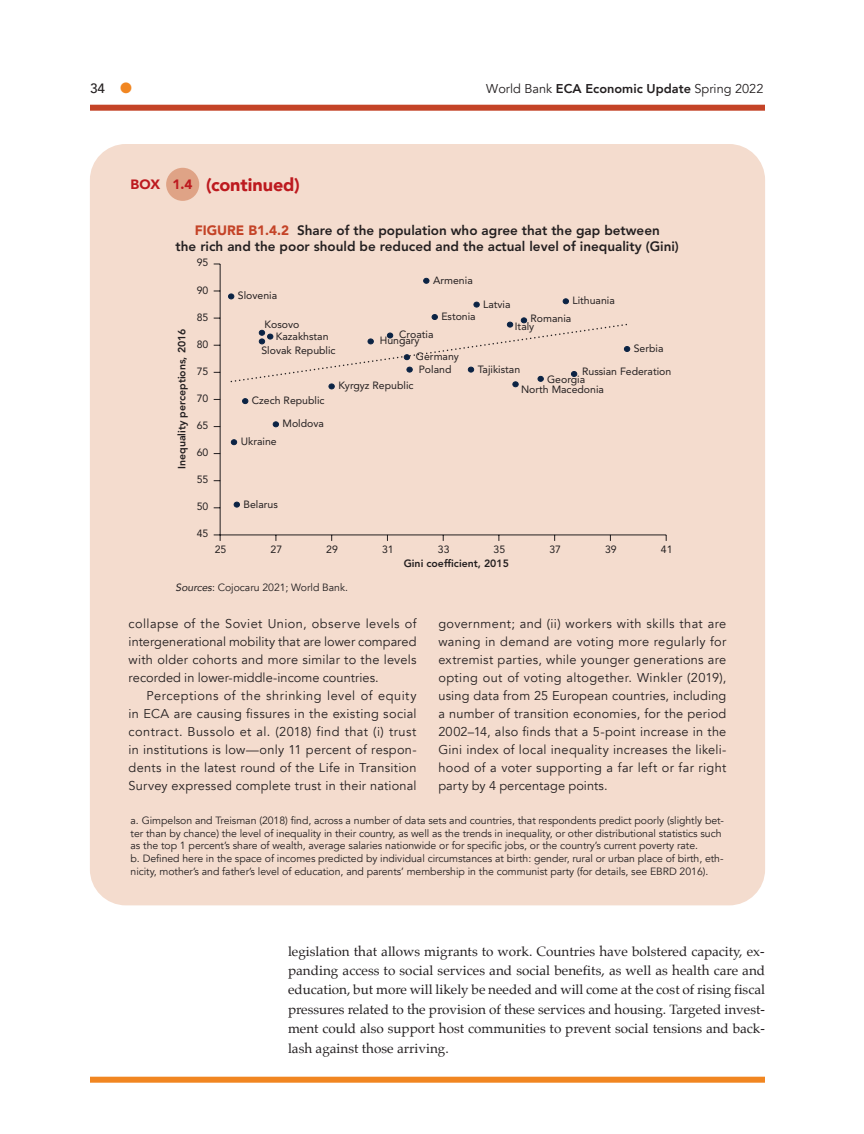
<style>
.page{position:relative;width:864px;height:1134px;background:#fff}
.page>*{position:absolute;margin:0;border:0;box-sizing:border-box;transform-origin:0 0}
.t1{font:900 18px "Avenir";letter-spacing:-.005em;color:#bd1a1f}
.t2{font:13.5px/19.5px "Palatino";color:#231f20;text-align:justify}
.t3{font:800 13.5px/16.2px "Avenir";color:#231f20;text-align:center}
.t4{font:500 13.5px "Avenir";color:#231f20}
.t5{font:12.75px/18px "Avenir";letter-spacing:.01em;color:#231f20;text-align:justify}
.t6{font:10.5px/12.8px "Avenir";letter-spacing:-.005em;color:#231f20}
.t7{font:10.5px "Avenir";color:#231f20}
.t8{font:800 10.5px "Avenir";color:#231f20}
.s1{color:#f18621}
.s2{font-weight:800}
.s3{font-size:13.5px}
.s4{font-weight:900;color:#c44327}
.s5{font-style:italic}
</style>
<div class="page">
<div style="left:90px;top:105px;width:675px;height:6px;background:#c44327"></div>
<div style="left:90px;top:1077px;width:675px;height:6px;background:#f18621"></div>
<div style="left:90px;top:144px;width:675px;height:761px;background:#f4dcce;border-radius:36px"></div>
<div style="left:166px;top:168px;width:33px;height:33px;background:#dfa386;border-radius:50%"></div>
<hr style="left:220px;top:264px;width:1px;height:271px;background:#231f20">
<hr style="left:220px;top:535px;width:446px;height:1px;background:#231f20">
<svg style="left:214px;top:535px;width:7px;height:6px"></svg>
<svg style="left:423px;top:278px;width:6px;height:6px"></svg>
<svg style="left:234px;top:502px;width:6px;height:5px"></svg>
<svg style="left:242px;top:398px;width:6px;height:6px"></svg>
<svg style="left:474px;top:302px;width:6px;height:5px"></svg>
<svg style="left:563px;top:298px;width:6px;height:6px"></svg>
<svg style="left:273px;top:421px;width:6px;height:6px"></svg>
<svg style="left:228px;top:294px;width:6px;height:5px"></svg>
<svg style="left:231px;top:439px;width:6px;height:6px"></svg>
<svg style="left:230px;top:314px;width:400px;height:75px"></svg>
<p class="t4" style="left:90px;top:76px;width:43px">34 <span class="s1">●</span></p>
<p class="t5" style="left:486px;top:80px;width:279px">World Bank <span class="s2">ECA Economic Update</span> Spring 2022</p>
<h1 class="t1" style="left:131px;top:169px;width:171px"><span class="s3">BOX 1.4</span> (continued)</h1>
<p class="t3" style="left:176px;top:222px;width:505px"><span class="s4">FIGURE B1.4.2</span> Share of the population who agree that the gap between<br>the rich and the poor should be reduced and the actual level of inequality (Gini)</p>
<p class="t7" style="left:433px;top:272px;width:41px">Armenia</p>
<p class="t7" style="left:197px;top:254px;width:13px">95</p>
<p class="t8" style="left:174px;top:469px;width:142px;rotate:-90deg">Inequality perceptions, 2016</p>
<p class="t7" style="left:197px;top:281px;width:13px">90</p>
<p class="t7" style="left:238px;top:287px;width:41px">Slovenia</p>
<p class="t7" style="left:483px;top:296px;width:29px">Latvia</p>
<p class="t7" style="left:572px;top:292px;width:44px">Lithuania</p>
<p class="t7" style="left:197px;top:309px;width:13px">85</p>
<p class="t7" style="left:197px;top:336px;width:13px">80</p>
<p class="t7" style="left:441px;top:308px;width:36px">Estonia</p>
<p class="t7" style="left:531px;top:310px;width:42px">Romania</p>
<p class="t7" style="left:265px;top:315px;width:36px">Kosovo</p>
<p class="t7" style="left:515px;top:318px;width:21px">Italy</p>
<p class="t7" style="left:399px;top:326px;width:36px">Croatia</p>
<p class="t7" style="left:276px;top:327px;width:54px">Kazakhstan</p>
<p class="t7" style="left:380px;top:332px;width:41px">Hungary</p>
<p class="t7" style="left:261px;top:342px;width:76px">Slovak Republic</p>
<p class="t7" style="left:634px;top:340px;width:31px">Serbia</p>
<p class="t7" style="left:416px;top:348px;width:44px">Germany</p>
<p class="t7" style="left:197px;top:363px;width:13px">75</p>
<p class="t7" style="left:197px;top:390px;width:13px">70</p>
<p class="t7" style="left:252px;top:392px;width:74px">Czech Republic</p>
<p class="t7" style="left:419px;top:361px;width:34px">Poland</p>
<p class="t7" style="left:338px;top:377px;width:77px">Kyrgyz Republic</p>
<p class="t7" style="left:478px;top:361px;width:44px">Tajikistan</p>
<p class="t7" style="left:582px;top:363px;width:91px">Russian Federation</p>
<p class="t7" style="left:547px;top:371px;width:40px">Georgia</p>
<p class="t7" style="left:521px;top:381px;width:84px">North Macedonia</p>
<p class="t7" style="left:197px;top:417px;width:13px">65</p>
<p class="t7" style="left:282px;top:415px;width:43px">Moldova</p>
<p class="t7" style="left:241px;top:433px;width:37px">Ukraine</p>
<p class="t7" style="left:197px;top:444px;width:13px">60</p>
<p class="t7" style="left:197px;top:471px;width:13px">55</p>
<p class="t7" style="left:197px;top:498px;width:13px">50</p>
<p class="t7" style="left:243px;top:495px;width:36px">Belarus</p>
<p class="t7" style="left:197px;top:525px;width:13px">45</p>
<p class="t7" style="left:215px;top:541px;width:13px">25</p>
<p class="t7" style="left:271px;top:541px;width:13px">27</p>
<p class="t7" style="left:326px;top:541px;width:13px">29</p>
<p class="t7" style="left:382px;top:541px;width:13px">31</p>
<p class="t7" style="left:438px;top:541px;width:13px">33</p>
<p class="t7" style="left:494px;top:541px;width:13px">35</p>
<p class="t7" style="left:549px;top:541px;width:13px">37</p>
<p class="t7" style="left:605px;top:541px;width:13px">39</p>
<p class="t7" style="left:661px;top:541px;width:13px">41</p>
<p class="t8" style="left:404px;top:555px;width:107px">Gini coefficient, 2015</p>
<p class="t6" style="left:176px;top:581px;width:174px"><span class="s5">Sources</span>: Cojocaru 2021; World Bank.</p>
<p class="t5" style="left:129px;top:615px;width:289px">collapse of the Soviet Union, observe levels of intergenerational mobility that are lower compared with older cohorts and more similar to the levels recorded in lower-middle-income countries.</p>
<p class="t5" style="left:129px;top:687px;width:290px;text-indent:18px">Perceptions of the shrinking level of equity in ECA are causing fissures in the existing social contract. Bussolo et al. (2018) find that (i) trust in institutions is low—only 11 percent of respon&shy;dents in the latest round of the Life in Transition Survey expressed complete trust in their national</p>
<p class="t5" style="left:438px;top:615px;width:290px">government; and (ii) workers with skills that are waning in demand are voting more regularly for extremist parties, while younger generations are opting out of voting altogether. Winkler (2019), using data from 25 European countries, including a number of transition economies, for the period 2002–14, also finds that a 5-point increase in the Gini index of local inequality increases the likeli&shy;hood of a voter supporting a far left or far right party by 4 percentage points.</p>
<p class="t6" style="left:131px;top:814px;width:595px">a. Gimpelson and Treisman (2018) find, across a number of data sets and countries, that respondents predict poorly (slightly bet&shy;ter than by chance) the level of inequality in their country, as well as the trends in inequality, or other distributional statistics such as the top 1 percent’s share of wealth, average salaries nationwide or for specific jobs, or the country’s current poverty rate.<br>b. Defined here in the space of incomes predicted by individual circumstances at birth: gender, rural or urban place of birth, eth&shy;nicity, mother’s and father’s level of education, and parents’ membership in the communist party (for details, see EBRD 2016).</p>
<p class="t2" style="left:288px;top:941px;width:479px">legislation that allows migrants to work. Countries have bolstered capacity, ex&shy;panding access to social services and social benefits, as well as health care and education, but more will likely be needed and will come at the cost of rising fiscal pressures related to the provision of these services and housing. Targeted invest&shy;ment could also support host communities to prevent social tensions and back&shy;lash against those arriving.</p>
</div>
